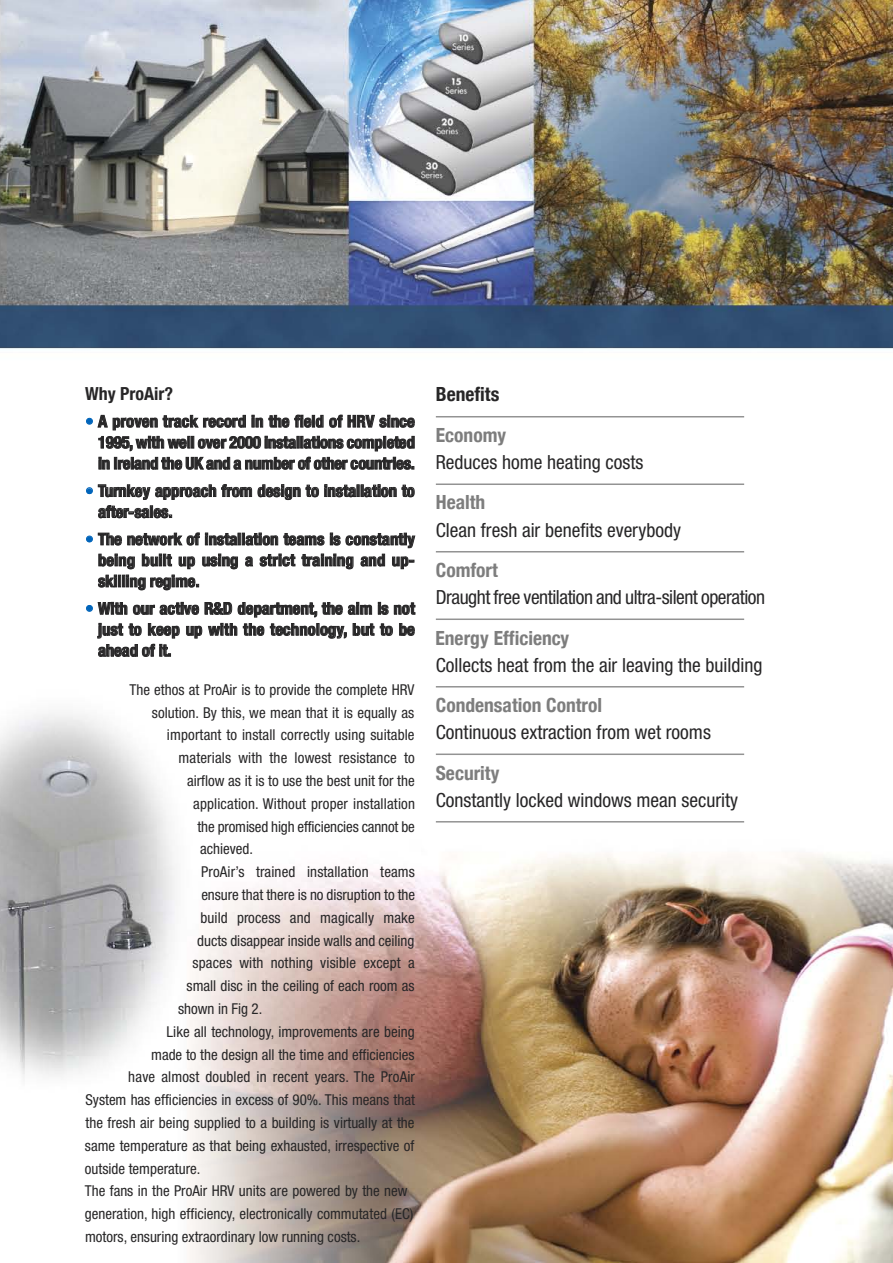
<style>
.page{position:relative;width:893px;height:1263px;background:#fff}
.page>*{position:absolute;margin:0;border:0;box-sizing:border-box;transform-origin:0 0}
.t1{font:condensed 19.5px "Helvetica Neue";color:#272627}
.t2{font:700 condensed 19.5px "Helvetica Neue";color:#7d7d7d}
.t3{font:condensed 19.5px "Helvetica Neue";letter-spacing:-.025em;color:#272627}
.t4{font:700 condensed 19.5px "Helvetica Neue";color:#272627}
.t5{font:700 condensed 18px "Helvetica Neue";color:#272627}
.t6{font:700 condensed 16.5px/21px "Helvetica Neue";color:#272627;text-align:justify}
.t7{font:condensed 15px "Helvetica Neue";color:#272627}
.s1{color:#0064ba}
</style>
<div class="page">
<img style="left:0;top:0;width:893px;height:1263px">
<svg style="left:86px;top:413px;width:160px;height:17px"></svg>
<svg style="left:252px;top:415px;width:163px;height:14px"></svg>
<svg style="left:98px;top:436px;width:317px;height:34px"></svg>
<svg style="left:258px;top:484px;width:157px;height:16px"></svg>
<svg style="left:86px;top:484px;width:166px;height:34px"></svg>
<svg style="left:86px;top:532px;width:329px;height:37px"></svg>
<svg style="left:98px;top:575px;width:101px;height:15px"></svg>
<svg style="left:86px;top:599px;width:329px;height:58px"></svg>
<hr style="left:436px;top:416px;width:308px;height:1px;background:#939393">
<hr style="left:436px;top:483px;width:308px;height:2px;background:#939393">
<hr style="left:436px;top:551px;width:308px;height:1px;background:#939393">
<hr style="left:436px;top:618px;width:308px;height:2px;background:#939393">
<hr style="left:436px;top:686px;width:308px;height:1px;background:#939393">
<hr style="left:436px;top:753px;width:308px;height:2px;background:#939393">
<hr style="left:436px;top:821px;width:308px;height:1px;background:#939393">
<p class="t5" style="left:85px;top:383px;width:89px">Why ProAir?</p>
<p class="t6" style="left:98px;top:410px;width:318px;text-indent:-13px"><span class="s1">•</span> A proven track record in the field of HRV since 1995, with well over 2000 installations completed in Ireland the UK and a number of other countries.</p>
<p class="t6" style="left:98px;top:480px;width:318px;text-indent:-13px"><span class="s1">•</span> Turnkey approach from design to installation to after-sales.</p>
<p class="t6" style="left:98px;top:528px;width:318px;text-indent:-13px"><span class="s1">•</span> The network of installation teams is constantly being built up using a strict training and up&shy;skilling regime.</p>
<p class="t6" style="left:98px;top:598px;width:318px;text-indent:-13px"><span class="s1">•</span> With our active R&amp;D department, the aim is not just to keep up with the technology, but to be ahead of it.</p>
<p class="t7" style="left:129px;top:684px;width:287px">The ethos at ProAir is to provide the complete HRV</p>
<p class="t7" style="left:152px;top:707px;width:264px">solution. By this, we mean that it is equally as</p>
<p class="t7" style="left:167px;top:730px;width:249px">important to install correctly using suitable</p>
<p class="t7" style="left:178px;top:752px;width:238px">materials with the lowest resistance to</p>
<p class="t7" style="left:187px;top:775px;width:229px">airflow as it is to use the best unit for the</p>
<p class="t7" style="left:193px;top:798px;width:223px">application. Without proper installation</p>
<p class="t7" style="left:198px;top:821px;width:219px">the promised high efficiencies cannot be</p>
<p class="t7" style="left:200px;top:844px;width:54px">achieved.</p>
<p class="t7" style="left:201px;top:866px;width:215px">ProAir’s trained installation teams</p>
<p class="t7" style="left:201px;top:889px;width:215px">ensure that there is no disruption to the</p>
<p class="t7" style="left:200px;top:912px;width:216px">build process and magically make</p>
<p class="t7" style="left:197px;top:935px;width:219px">ducts disappear inside walls and ceiling</p>
<p class="t7" style="left:193px;top:958px;width:224px">spaces with nothing visible except a</p>
<p class="t7" style="left:187px;top:980px;width:230px">small disc in the ceiling of each room as</p>
<p class="t7" style="left:178px;top:1003px;width:86px">shown in Fig 2.</p>
<p class="t7" style="left:167px;top:1026px;width:250px">Like all technology, improvements are being</p>
<p class="t7" style="left:151px;top:1049px;width:265px">made to the design all the time and efficiencies</p>
<p class="t7" style="left:128px;top:1072px;width:288px">have almost doubled in recent years. The ProAir</p>
<p class="t7" style="left:85px;top:1094px;width:331px">System has efficiencies in excess of 90%. This means that</p>
<p class="t7" style="left:85px;top:1117px;width:331px">the fresh air being supplied to a building is virtually at the</p>
<p class="t7" style="left:85px;top:1140px;width:331px">same temperature as that being exhausted, irrespective of</p>
<p class="t7" style="left:85px;top:1163px;width:117px">outside temperature.</p>
<p class="t7" style="left:85px;top:1186px;width:324px">The fans in the ProAir HRV units are powered by the new</p>
<p class="t7" style="left:85px;top:1208px;width:330px">generation, high efficiency, electronically commutated (EC)</p>
<p class="t7" style="left:85px;top:1231px;width:277px">motors, ensuring extraordinary low running costs.</p>
<h1 class="t4" style="left:436px;top:383px;width:65px">Benefits</h1>
<h1 class="t2" style="left:436px;top:423px;width:72px">Economy</h1>
<h1 class="t1" style="left:436px;top:455px;width:209px">Reduces home heating costs</h1>
<h1 class="t2" style="left:436px;top:491px;width:51px">Health</h1>
<h1 class="t1" style="left:436px;top:523px;width:247px">Clean fresh air benefits everybody</h1>
<h1 class="t2" style="left:436px;top:558px;width:64px">Comfort</h1>
<h1 class="t3" style="left:436px;top:590px;width:331px">Draught free ventilation and ultra-silent operation</h1>
<h1 class="t2" style="left:435px;top:626px;width:135px">Energy Efficiency</h1>
<h1 class="t1" style="left:436px;top:658px;width:328px">Collects heat from the air leaving the building</h1>
<h1 class="t2" style="left:436px;top:693px;width:168px">Condensation Control</h1>
<h1 class="t1" style="left:436px;top:725px;width:277px">Continuous extraction from wet rooms</h1>
<h1 class="t2" style="left:436px;top:761px;width:65px">Security</h1>
<h1 class="t1" style="left:436px;top:793px;width:304px">Constantly locked windows mean security</h1>
</div>
